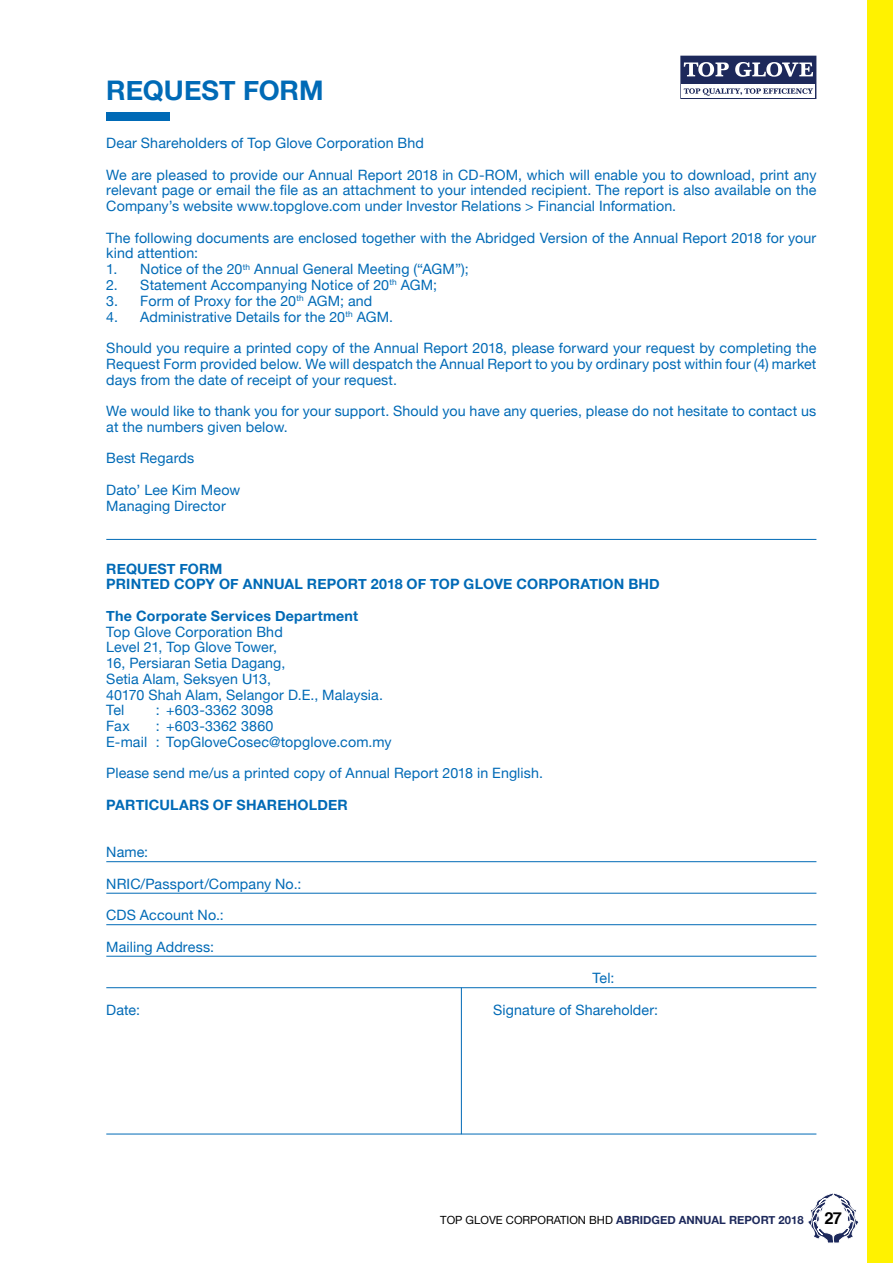
<style>
.page{position:relative;width:893px;height:1263px;background:#fff}
.page>*{position:absolute;margin:0;border:0;box-sizing:border-box;transform-origin:0 0}
.t1{font:700 27px "Helvetica Neue";color:#006ab6}
.t2{font:700 16.5px "Helvetica";color:#000}
.t3{font:14.25px/15.8px "Helvetica Neue";letter-spacing:.01em;color:#006ab6}
.t4{font:700 14.25px/15.8px "Helvetica Neue";letter-spacing:.01em;color:#006ab6}
.t5{font:700 11.25px "Helvetica Neue";color:#1d295b}
.s1{font-weight:400;color:#000}
</style>
<div class="page">
<hr style="left:106px;top:539px;width:710px;height:1px;background:#006ab6">
<hr style="left:106px;top:861px;width:710px;height:1px;background:#006ab6">
<hr style="left:106px;top:893px;width:710px;height:1px;background:#006ab6">
<hr style="left:106px;top:924px;width:710px;height:1px;background:#006ab6">
<hr style="left:106px;top:956px;width:710px;height:1px;background:#006ab6">
<hr style="left:106px;top:987px;width:710px;height:1px;background:#006ab6">
<hr style="left:106px;top:1134px;width:710px;height:1px;background:#006ab6">
<hr style="left:461px;top:988px;width:1px;height:146px;background:#006ab6">
<div style="left:106px;top:112px;width:64px;height:9px;background:#006ab6"></div>
<div style="left:867px;top:0;width:26px;height:1263px;background:#fff200"></div>
<svg style="left:680px;top:56px;width:136px;height:43px"></svg>
<svg style="left:808px;top:1193px;width:51px;height:50px"></svg>
<h1 class="t1" style="left:106px;top:69px;width:219px">REQUEST FORM</h1>
<p class="t3" style="left:106px;top:136px;width:319px">Dear Shareholders of Top Glove Corporation Bhd</p>
<p class="t3" style="left:106px;top:168px;width:712px;text-align:justify">We are pleased to provide our Annual Report 2018 in CD-ROM, which will enable you to download, print any relevant page or email the file as an attachment to your intended recipient. The report is also available on the Company’s website www.topglove.com under Investor Relations &gt; Financial Information.</p>
<p class="t3" style="left:106px;top:231px;width:712px">The following documents are enclosed together with the Abridged Version of the Annual Report 2018 for your kind attention:</p>
<p class="t3" style="left:106px;top:262px;width:364px">1. Notice of the 20<sup>th</sup> Annual General Meeting (“AGM”);</p>
<p class="t3" style="left:106px;top:278px;width:332px">2. Statement Accompanying Notice of 20<sup>th</sup> AGM;</p>
<p class="t3" style="left:106px;top:294px;width:268px">3. Form of Proxy for the 20<sup>th</sup> AGM; and</p>
<p class="t3" style="left:106px;top:309px;width:288px">4. Administrative Details for the 20<sup>th</sup> AGM.</p>
<p class="t3" style="left:106px;top:341px;width:712px;text-align:justify">Should you require a printed copy of the Annual Report 2018, please forward your request by completing the Request Form provided below. We will despatch the Annual Report to you by ordinary post within four (4) market days from the date of receipt of your request.</p>
<p class="t3" style="left:106px;top:404px;width:711px">We would like to thank you for your support. Should you have any queries, please do not hesitate to contact us at the numbers given below.</p>
<p class="t3" style="left:106px;top:451px;width:89px">Best Regards</p>
<p class="t3" style="left:106px;top:483px;width:135px">Dato’ Lee Kim Meow<br>Managing Director</p>
<p class="t4" style="left:106px;top:561px;width:555px">REQUEST FORM<br>PRINTED COPY OF ANNUAL REPORT 2018 OF TOP GLOVE CORPORATION BHD</p>
<p class="t4" style="left:106px;top:608px;width:253px">The Corporate Services Department</p>
<p class="t3" style="left:106px;top:624px;width:278px">Top Glove Corporation Bhd<br>Level 21, Top Glove Tower,<br>16, Persiaran Setia Dagang,<br>Setia Alam, Seksyen U13,<br>40170 Shah Alam, Selangor D.E., Malaysia.<br>Tel</p>
<p class="t3" style="left:156px;top:703px;width:119px">: +603-3362 3098</p>
<p class="t3" style="left:106px;top:719px;width:25px">Fax</p>
<p class="t3" style="left:106px;top:719px;width:287px;text-indent:50px">: +603-3362 3860<br>E-mail : TopGloveCosec@topglove.com.my</p>
<p class="t3" style="left:106px;top:766px;width:438px">Please send me/us a printed copy of Annual Report 2018 in English.</p>
<p class="t4" style="left:106px;top:797px;width:243px">PARTICULARS OF SHAREHOLDER</p>
<p class="t3" style="left:106px;top:845px;width:43px">Name:</p>
<p class="t3" style="left:106px;top:876px;width:197px">NRIC/Passport/Company No.:</p>
<p class="t3" style="left:106px;top:908px;width:119px">CDS Account No.:</p>
<p class="t3" style="left:106px;top:939px;width:109px">Mailing Address:</p>
<p class="t3" style="left:592px;top:971px;width:23px">Tel:</p>
<p class="t3" style="left:106px;top:1002px;width:35px">Date:</p>
<p class="t3" style="left:493px;top:1002px;width:166px">Signature of Shareholder:</p>
<p class="t5" style="left:440px;top:1211px;width:365px"><span class="s1">TOP GLOVE CORPORATION BHD</span> ABRIDGED ANNUAL REPORT 2018</p>
<p class="t2" style="left:824px;top:1205px;width:19px">27</p>
</div>
